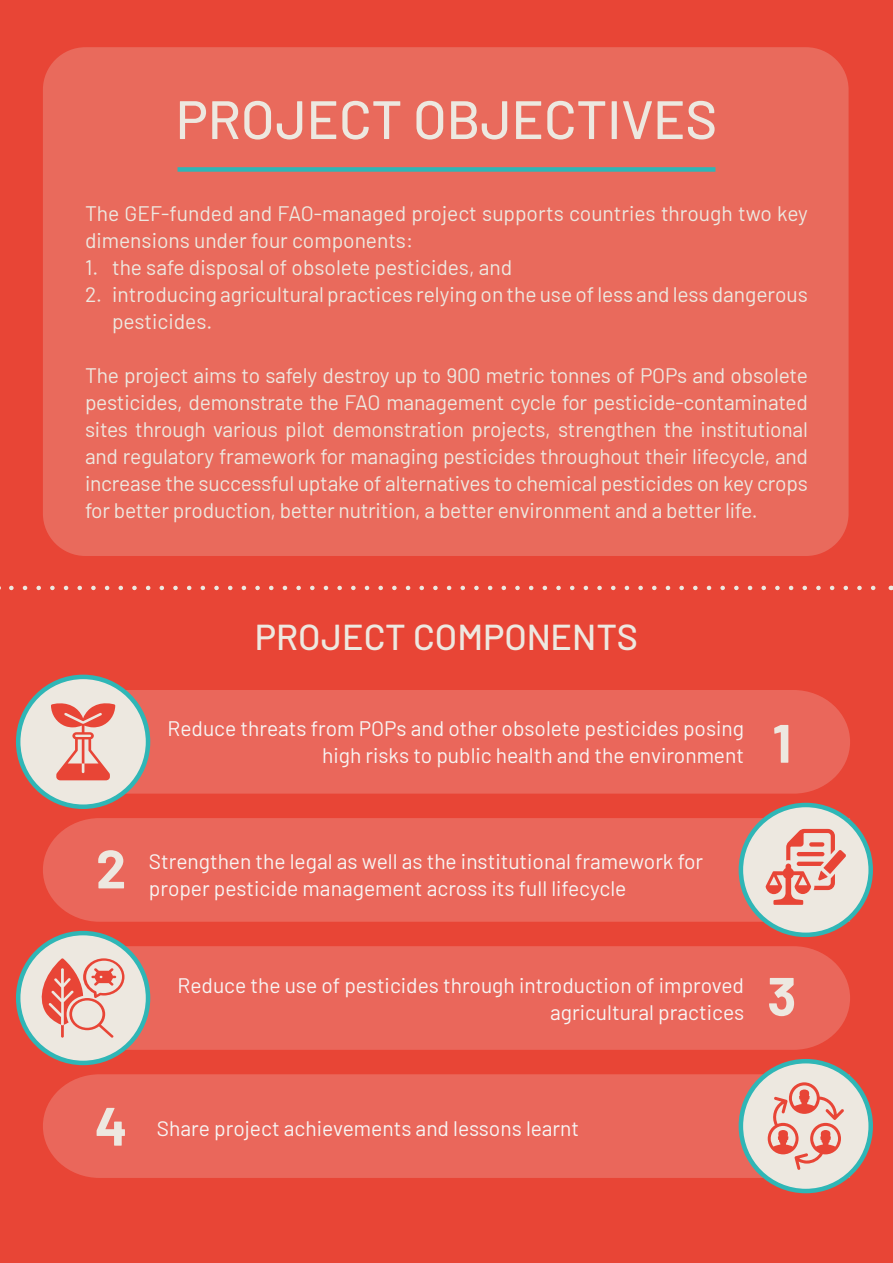
<style>
.page{position:relative;width:893px;height:1263px;background:#e84536}
.page>*{position:absolute;margin:0;border:0;box-sizing:border-box;transform-origin:0 0}
.t1{font:500 54px "Barlow";color:#ede8e0}
.t2{font:700 54px "Barlow";color:#ede8e0}
.t3{font:500 36px "Barlow";color:#ede8e0}
.t4{font:21px/27px "Barlow";color:#ede8e0}
.t5{font:21px/27px "Barlow";color:#f7f4f3;text-align:right}
</style>
<div class="page">
<div style="left:43px;top:47px;width:806px;height:509px;background:#e96a5c;border-radius:43px"></div>
<div style="left:178px;top:167px;width:537px;height:5px;background:#2fb6b6"></div>
<div style="left:123px;top:690px;width:727px;height:104px;background:#ea675b"></div>
<div style="left:123px;top:946px;width:727px;height:104px;background:#ea675b"></div>
<div style="left:43px;top:818px;width:807px;height:104px;background:#ea675b"></div>
<div style="left:43px;top:1074px;width:807px;height:104px;background:#ea675b"></div>
<svg style="left:11px;top:586px;width:865px;height:4px"></svg>
<div style="left:18px;top:677px;width:130px;height:130px;background:#ede8e0;border-radius:50%"></div>
<svg style="left:51px;top:703px;width:64px;height:77px"></svg>
<div style="left:16px;top:675px;width:134px;height:134px;border:4px solid #2fb6b6;border-radius:50%"></div>
<div style="left:18px;top:933px;width:130px;height:130px;background:#ede8e0;border-radius:50%"></div>
<svg style="left:41px;top:958px;width:83px;height:80px"></svg>
<div style="left:16px;top:931px;width:134px;height:134px;border:4px solid #2fb6b6;border-radius:50%"></div>
<div style="left:741px;top:805px;width:130px;height:130px;background:#ede8e0;border-radius:50%"></div>
<svg style="left:766px;top:829px;width:80px;height:76px"></svg>
<div style="left:739px;top:803px;width:134px;height:134px;border:4px solid #2fb6b6;border-radius:50%"></div>
<div style="left:741px;top:1061px;width:130px;height:130px;background:#ede8e0;border-radius:50%"></div>
<svg style="left:768px;top:1082px;width:76px;height:88px"></svg>
<div style="left:739px;top:1059px;width:134px;height:134px;border:4px solid #2fb6b6;border-radius:50%"></div>
<h1 class="t1" style="left:176px;top:80px;width:543px">PROJECT OBJECTIVES</h1>
<p class="t4" style="left:85px;top:198px;width:724px">The GEF-funded and FAO-managed project supports countries through two key dimensions under four components:</p>
<p class="t4" style="left:85px;top:252px;width:429px">1. the safe disposal of obsolete pesticides, and</p>
<p class="t4" style="left:112px;top:279px;width:697px;text-indent:-27px">2. introducing agricultural practices relying on the use of less and less dangerous pesticides.</p>
<p class="t4" style="left:85px;top:360px;width:724px;text-align:justify">The project aims to safely destroy up to 900 metric tonnes of POPs and obsolete pesticides, demonstrate the FAO management cycle for pesticide-contaminated sites through various pilot demonstration projects, strengthen the institutional and regulatory framework for managing pesticides throughout their lifecycle, and increase the successful uptake of alternatives to chemical pesticides on key crops for better production, better nutrition, a better environment and a better life.</p>
<h2 class="t3" style="left:255px;top:610px;width:385px">PROJECT COMPONENTS</h2>
<p class="t5" style="left:168px;top:714px;width:578px">Reduce threats from POPs and other obsolete pesticides posing high risks to public health and the environment</p>
<h1 class="t2" style="left:772px;top:703px;width:21px">1</h1>
<h1 class="t2" style="left:96px;top:829px;width:32px">2</h1>
<p class="t5" style="left:149px;top:847px;width:556px;text-align:left">Strengthen the legal as well as the institutional framework for proper pesticide management across its full lifecycle</p>
<p class="t5" style="left:178px;top:970px;width:568px">Reduce the use of pesticides through introduction of improved agricultural practices</p>
<h1 class="t2" style="left:767px;top:956px;width:31px">3</h1>
<h1 class="t2" style="left:95px;top:1086px;width:34px">4</h1>
<p class="t5" style="left:157px;top:1113px;width:424px">Share project achievements and lessons learnt</p>
</div>
